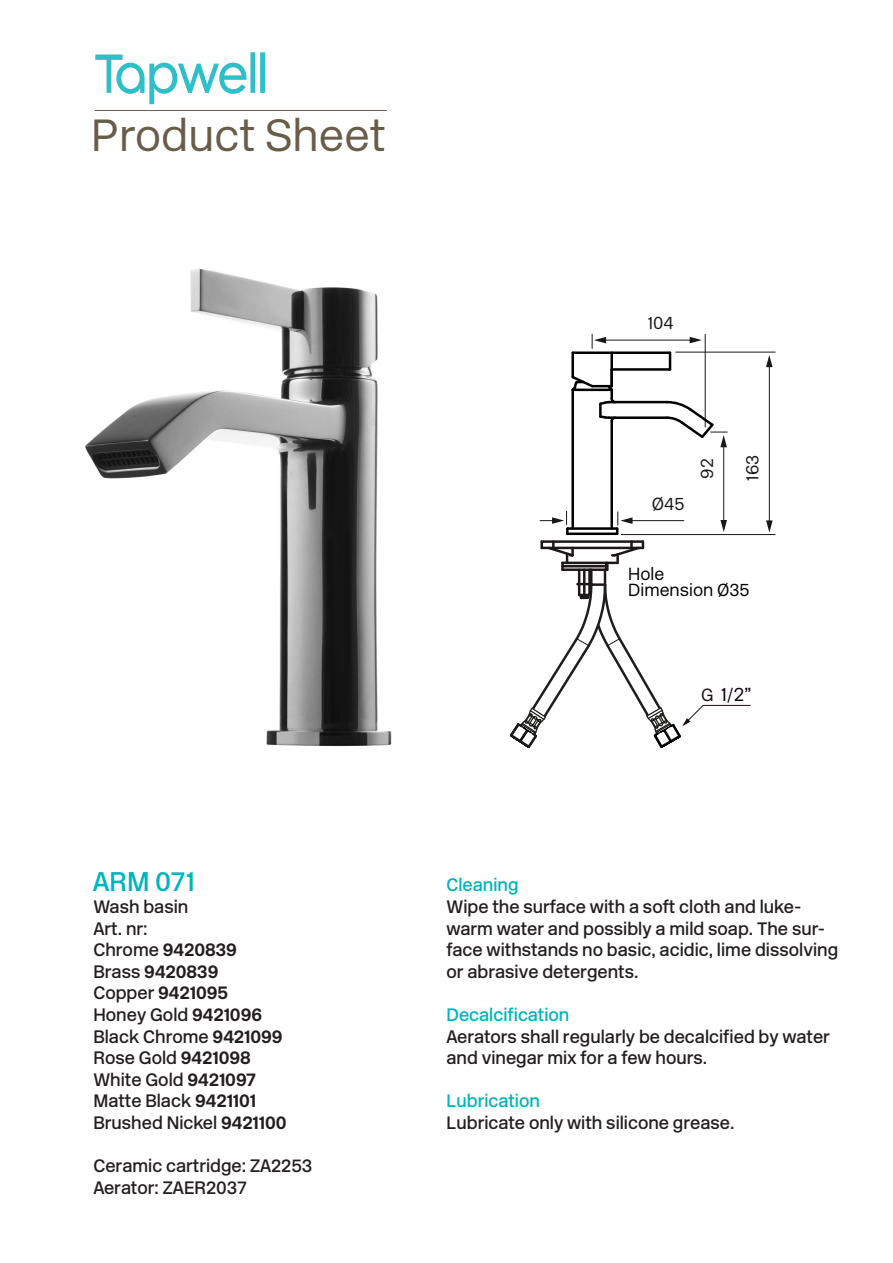
<style>
.page{position:relative;width:893px;height:1263px;background:#fff}
.page>*{position:absolute;margin:0;border:0;box-sizing:border-box;transform-origin:0 0}
.t1{font:300 45px "New Rail Alphabet";color:#685d49}
.t2{font:500 27px "New Rail Alphabet";color:#00b4bb}
.t3{font:300 18.9px "New Rail Alphabet";color:#0a0209}
.t4{font:500 18px/21.6px "New Rail Alphabet";color:#231f20}
.t5{font:700 18px "New Rail Alphabet";color:#231f20}
.t6{font:500 18px "New Rail Alphabet";color:#00b4bb}
.t7{font:300 17.55px/15.8px "New Rail Alphabet";color:#010000}
.t8{font:300 17.55px "New Rail Alphabet";color:#1a171b}
.s1{font-size:17.7px;color:#190f12}
.s2{font-weight:500}
.s3{font-weight:700}
</style>
<div class="page">
<hr style="left:95px;top:110px;width:292px;height:1px;background:#695e4a">
<hr style="left:621px;top:534px;width:154px;height:1px;background:#1a171b">
<hr style="left:676px;top:352px;width:99px;height:1px;background:#1a171b">
<hr style="left:705px;top:334px;width:1px;height:93px;background:#1a171b">
<hr style="left:604px;top:340px;width:88px;height:1px;background:#1a171b">
<svg style="left:690px;top:337px;width:12px;height:6px"></svg>
<svg style="left:592px;top:334px;width:14px;height:14px"></svg>
<hr style="left:723px;top:445px;width:1px;height:77px;background:#1a171b">
<svg style="left:720px;top:520px;width:7px;height:12px"></svg>
<hr style="left:769px;top:365px;width:1px;height:158px;background:#1a171b">
<svg style="left:766px;top:520px;width:7px;height:13px"></svg>
<svg style="left:766px;top:355px;width:7px;height:12px"></svg>
<hr style="left:630px;top:520px;width:54px;height:1px;background:#1a171a">
<hr style="left:571px;top:353px;width:3px;height:24px;background:#000">
<hr style="left:571px;top:390px;width:3px;height:138px;background:#000">
<hr style="left:567px;top:532px;width:50px;height:3px;background:#000">
<hr style="left:568px;top:527px;width:49px;height:3px;background:#000">
<hr style="left:610px;top:421px;width:3px;height:107px;background:#000">
<hr style="left:610px;top:353px;width:3px;height:33px;background:#000">
<svg style="left:540px;top:511px;width:28px;height:23px"></svg>
<svg style="left:616px;top:512px;width:16px;height:22px"></svg>
<svg style="left:669px;top:353px;width:2px;height:16px"></svg>
<hr style="left:609px;top:416px;width:58px;height:3px;background:#000">
<hr style="left:609px;top:401px;width:58px;height:2px;background:#000">
<hr style="left:612px;top:368px;width:58px;height:3px;background:#000">
<hr style="left:573px;top:351px;width:97px;height:3px;background:#000">
<svg style="left:571px;top:374px;width:47px;height:49px"></svg>
<svg style="left:664px;top:400px;width:63px;height:47px"></svg>
<hr style="left:542px;top:540px;width:101px;height:3px;background:#1d1719">
<svg style="left:510px;top:542px;width:241px;height:206px"></svg>
<svg style="left:95px;top:52px;width:170px;height:52px"></svg>
<img style="left:85px;top:268px;width:307px;height:478px">
<p class="t1" style="left:91px;top:105px;width:296px">Product Sheet</p>
<p class="t8" style="left:648px;top:312px;width:28px">104</p>
<p class="t8" style="left:652px;top:492px;width:34px">Ø45</p>
<p class="t8" style="left:695px;top:479px;width:22px;rotate:-90deg">92</p>
<p class="t8" style="left:741px;top:480px;width:28px;rotate:-90deg">163</p>
<p class="t7" style="left:628px;top:566px;width:123px">Hole<br>Dimension Ø35</p>
<p class="t3" style="left:701px;top:682px;width:52px"><span class="s1">G</span> 1/2”</p>
<p class="t2" style="left:93px;top:864px;width:104px">ARM 071</p>
<p class="t4" style="left:93px;top:896px;width:97px">Wash basin</p>
<p class="t4" style="left:93px;top:917px;width:56px">Art. nr:</p>
<p class="t5" style="left:93px;top:938px;width:145px"><span class="s2">Chrome</span> 9420839</p>
<p class="t5" style="left:93px;top:959px;width:127px"><span class="s2">Brass</span> 9420839</p>
<p class="t5" style="left:93px;top:981px;width:136px"><span class="s2">Copper</span> 9421095</p>
<p class="t4" style="left:93px;top:1004px;width:170px">Honey Gold <span class="s3">9421096</span></p>
<p class="t4" style="left:93px;top:1025px;width:191px">Black Chrome <span class="s3">9421099</span></p>
<p class="t4" style="left:93px;top:1047px;width:159px">Rose Gold <span class="s3">9421098</span></p>
<p class="t4" style="left:93px;top:1068px;width:164px">White Gold <span class="s3">9421097</span></p>
<p class="t4" style="left:93px;top:1090px;width:164px">Matte Black <span class="s3">9421101</span></p>
<p class="t4" style="left:93px;top:1112px;width:195px">Brushed Nickel <span class="s3">9421100</span></p>
<p class="t4" style="left:93px;top:1155px;width:221px">Ceramic cartridge: ZA2253</p>
<p class="t4" style="left:93px;top:1176px;width:155px">Aerator: ZAER2037</p>
<p class="t6" style="left:446px;top:873px;width:74px">Cleaning</p>
<p class="t4" style="left:446px;top:896px;width:393px">Wipe the surface with a soft cloth and luke&shy;warm water and possibly a mild soap. The sur&shy;face withstands no basic, acidic, lime dissolving or abrasive detergents.</p>
<p class="t6" style="left:446px;top:1003px;width:124px">Decalcification</p>
<p class="t4" style="left:446px;top:1025px;width:385px">Aerators shall regularly be decalcified by water and vinegar mix for a few hours.</p>
<p class="t6" style="left:446px;top:1089px;width:95px">Lubrication</p>
<p class="t4" style="left:446px;top:1112px;width:290px">Lubricate only with silicone grease.</p>
</div>
